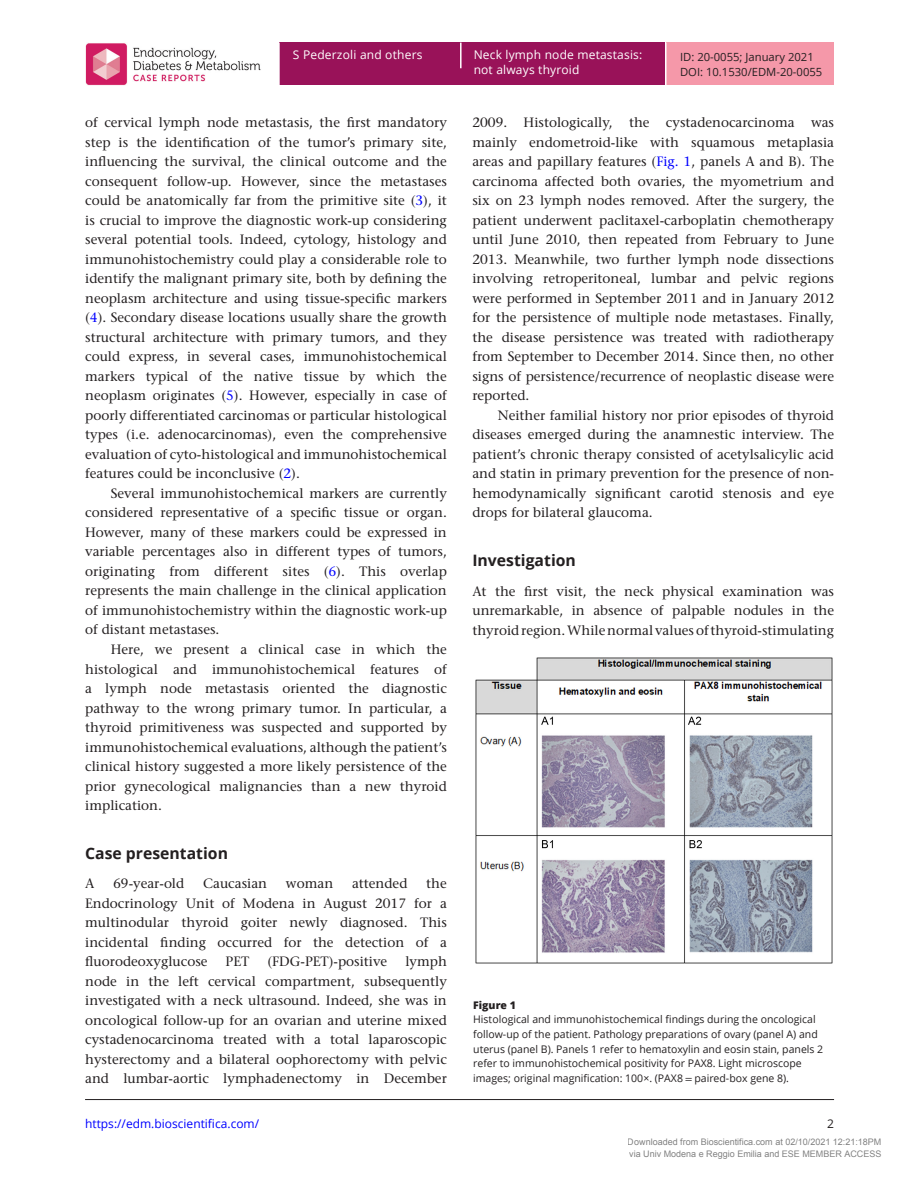
<style>
.page{position:relative;width:919px;height:1187px;background:#fff}
.page>*{position:absolute;margin:0;border:0;box-sizing:border-box;transform-origin:0 0}
.t1{font:700 15.75px "Open Sans";color:#231f20}
.TXT{font:500 13.5px/19.5px "Stone Serif Std";color:#231f20;text-align:justify}
.TXI{font:500 13.5px/19.5px "Stone Serif Std";color:#231f20;text-align:justify}
.t2{font:12px/14.7px "Open Sans";letter-spacing:.015em;color:#fff}
.t3{font:12px "Open Sans";color:#00f}
.t4{font:12px "Open Sans";color:#231f20}
.t5{font:11.25px "Open Sans";color:#231f20}
.FC{font:10.5px/14.7px "Open Sans";color:#231f20}
.FC_head{font:800 10.5px "Open Sans";color:#231f20}
.t6{font:9px/12px "Arial";color:rgb(0 0 0/.5)}
.s1{color:#00f}
.s2{font-family:"STIX General"}
</style>
<div class="page">
<div style="left:280px;top:43px;width:385px;height:42px;background:#991259"></div>
<div style="left:666px;top:43px;width:167px;height:42px;background:#f598a9"></div>
<svg style="left:460px;top:43px;width:1px;height:25px"></svg>
<img style="left:85px;top:43px;width:176px;height:42px">
<hr style="left:85px;top:1099px;width:749px;height:1px;background:#231f20">
<img style="left:475px;top:657px;width:357px;height:306px">
<p class="t2" style="left:293px;top:47px;width:131px">S Pederzoli and others</p>
<p class="t2" style="left:473px;top:47px;width:170px">Neck lymph node metastasis: not always thyroid</p>
<p class="t5" style="left:680px;top:50px;width:135px">ID: 20-0055; January 2021</p>
<p class="t5" style="left:680px;top:64px;width:144px">DOI: 10.1530/EDM-20-0055</p>
<p class="TXT" style="left:85px;top:113px;width:363px">of cervical lymph node metastasis, the first mandatory step is the identification of the tumor’s primary site, influencing the survival, the clinical outcome and the consequent follow-up. However, since the metastases could be anatomically far from the primitive site (<span class="s1">3</span>), it is crucial to improve the diagnostic work-up considering several potential tools. Indeed, cytology, histology and immunohistochemistry could play a considerable role to identify the malignant primary site, both by defining the neoplasm architecture and using tissue-specific markers (<span class="s1">4</span>). Secondary disease locations usually share the growth structural architecture with primary tumors, and they could express, in several cases, immunohistochemical markers typical of the native tissue by which the neoplasm originates (<span class="s1">5</span>). However, especially in case of poorly differentiated carcinomas or particular histological types (i.e. adenocarcinomas), even the comprehensive evaluation of cyto-histological and immunohistochemical features could be inconclusive (<span class="s1">2</span>).</p>
<p class="TXI" style="left:85px;top:483px;width:363px;text-indent:26px">Several immunohistochemical markers are currently considered representative of a specific tissue or organ.<br>However, many of these markers could be expressed in variable percentages also in different types of tumors, originating from different sites (<span class="s1">6</span>). This overlap represents the main challenge in the clinical application of immunohistochemistry within the diagnostic work-up of distant metastases.</p>
<p class="TXI" style="left:85px;top:639px;width:363px;text-indent:26px">Here, we present a clinical case in which the histological and immunohistochemical features of a lymph node metastasis oriented the diagnostic pathway to the wrong primary tumor. In particular, a thyroid primitiveness was suspected and supported by immunohistochemical evaluations, although the patient’s clinical history suggested a more likely persistence of the prior gynecological malignancies than a new thyroid implication.</p>
<h1 class="t1" style="left:85px;top:842px;width:144px">Case presentation</h1>
<p class="TXT" style="left:85px;top:873px;width:11px">A</p>
<p class="TXT" style="left:113px;top:873px;width:73px">69-year-old</p>
<p class="TXT" style="left:203px;top:873px;width:65px">Caucasian</p>
<p class="TXT" style="left:286px;top:873px;width:49px">woman</p>
<p class="TXT" style="left:352px;top:873px;width:57px">attended</p>
<p class="TXT" style="left:85px;top:873px;width:363px;text-indent:341px">the Endocrinology Unit of Modena in August 2017 for a multinodular thyroid goiter newly diagnosed. This incidental finding occurred for the detection of a fluorodeoxyglucose</p>
<p class="TXT" style="left:85px;top:951px;width:363px;text-indent:320px">lymph node in the left cervical compartment, subsequently investigated with a neck ultrasound. Indeed, she was in oncological follow-up for an ovarian and uterine mixed cystadenocarcinoma treated with a total laparoscopic hysterectomy and a bilateral oophorectomy with pelvic and lumbar-aortic lymphadenectomy in December</p>
<p class="TXT" style="left:225px;top:951px;width:25px">PET</p>
<p class="TXT" style="left:267px;top:951px;width:121px">(FDG-PET)-positive</p>
<p class="TXT" style="left:472px;top:113px;width:363px">2009. Histologically, the cystadenocarcinoma was mainly endometroid-like with squamous metaplasia areas and papillary features (<span class="s1">Fig. 1</span>, panels A and B). The carcinoma affected both ovaries, the myometrium and six on 23 lymph nodes removed. After the surgery, the patient underwent paclitaxel-carboplatin chemotherapy until June 2010, then repeated from February to June 2013. Meanwhile, two further lymph node dissections involving retroperitoneal, lumbar and pelvic regions were performed in September 2011 and in January 2012 for the persistence of multiple node metastases. Finally, the disease persistence was treated with radiotherapy from September to December 2014. Since then, no other signs of persistence/recurrence of neoplastic disease were reported.</p>
<p class="TXI" style="left:472px;top:405px;width:363px;text-indent:26px">Neither familial history nor prior episodes of thyroid diseases emerged during the anamnestic interview. The patient’s chronic therapy consisted of acetylsalicylic acid and statin in primary prevention for the presence of non&shy;hemodynamically significant carotid stenosis and eye drops for bilateral glaucoma.</p>
<h1 class="t1" style="left:472px;top:549px;width:105px">Investigation</h1>
<p class="TXT" style="left:472px;top:581px;width:363px">At the first visit, the neck physical examination was unremarkable, in absence of palpable nodules in the thyroid region. While normal values of thyroid-stimulating</p>
<p class="FC_head" style="left:473px;top:996px;width:44px">Figure 1</p>
<p class="FC" style="left:473px;top:1011px;width:351px">Histological and immunohistochemical findings during the oncological follow-up of the patient. Pathology preparations of ovary (panel A) and uterus (panel B). Panels 1 refer to hematoxylin and eosin stain, panels 2 refer to immunohistochemical positivity for PAX8. Light microscope images; original magnification: 100×. (PAX8 <span class="s2">=</span> paired-box gene 8).</p>
<p class="t3" style="left:85px;top:1115px;width:176px">https://edm.bioscientifica.com/</p>
<p class="t4" style="left:827px;top:1115px;width:8px">2</p>
<p class="t6" style="left:627px;top:1135px;width:255px">Downloaded from Bioscientifica.com at 02/10/2021 12:21:18PM via Univ Modena e Reggio Emilia and ESE MEMBER ACCESS</p>
</div>
